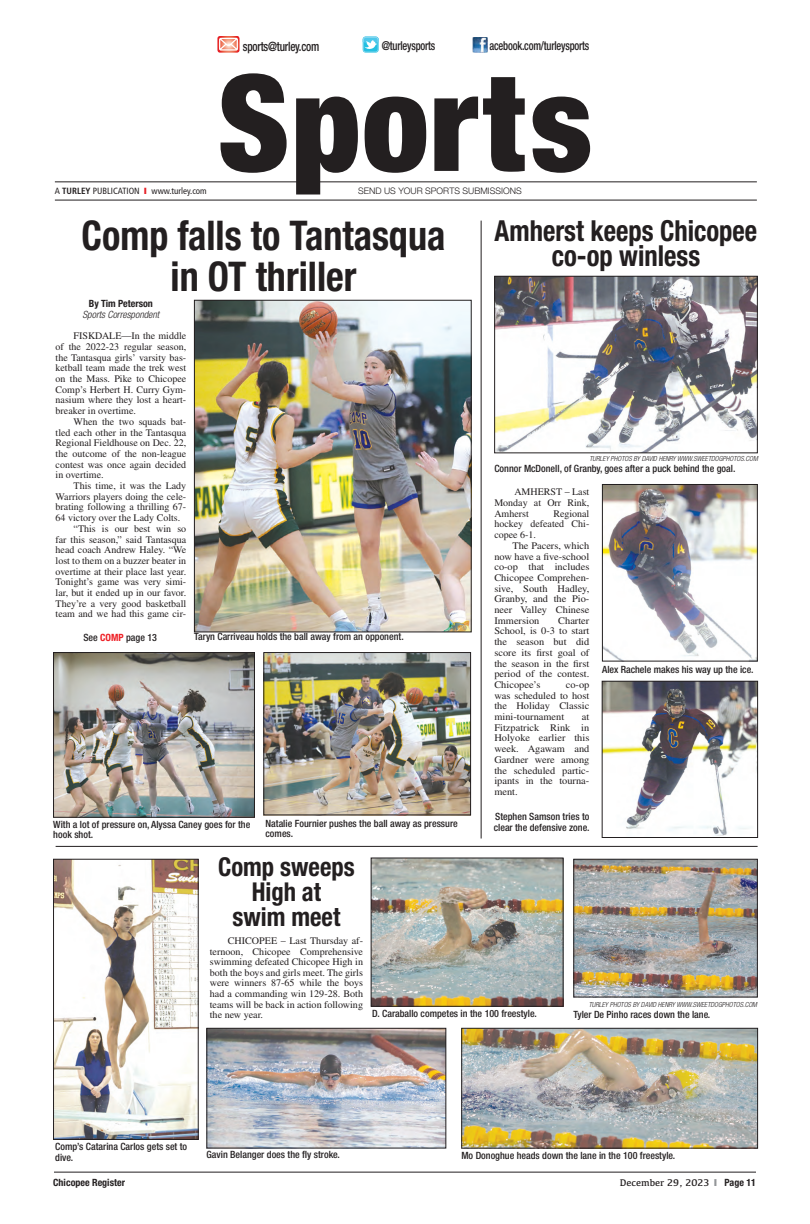
<style>
.page{position:relative;width:810px;height:1224px;background:#fff}
.page>*{position:absolute;margin:0;border:0;box-sizing:border-box;transform-origin:0 0}
.t1{font:900 condensed 134px "Helvetica Neue LT Std";letter-spacing:.01em;color:#231f20}
.CRHelvBoldCond38{font:700 condensed 41px "Helvetica Neue LT Std";color:#231f20;scale:.93 1}
.CRHelvBoldCond30{font:700 condensed 29px/25px "Helvetica Neue LT Std";color:#231f20;text-align:center;scale:.92 1}
.CRHelvBoldCond30-2{font:700 condensed 26px/25px "Helvetica Neue LT Std";color:#231f20;text-align:center;scale:.95 1}
.t2{font:500 condensed 12.9px "Helvetica Neue LT Std";letter-spacing:-.02em;color:#231f20;scale:.86 1}
.t3{font:500 condensed 12.3px "Helvetica Neue LT Std";letter-spacing:-.02em;color:#231f20;scale:.85 1}
.CRBodyTxt_Times{font:10px/10.7px "Times LT Std";color:#231f20;text-align:justify}
.CRCutline{font:500 condensed 10px/10.7px "Helvetica Neue LT Std";color:#231f20}
.CRBodyTxt_Times-2{font:10px/10.7px "Times LT Std";color:#231f20;text-align:justify;scale:1.04 1}
.CRbyline1{font:700 condensed 10px "Helvetica Neue LT Std";color:#231f20}
.t4{font:10px "Kefa";color:#231f20}
.CRbyline2{font:italic 300 condensed 10px "Helvetica Neue LT Std";color:#231f20}
.t5{font:condensed 9px "Frutiger LT Std";color:#231f20}
.t6{font:300 9px "Helvetica Neue LT Std";color:#231f20}
.CRPhotoCredit{font:italic 300 condensed 7px "Helvetica Neue LT Std";color:#231f20}
.s1{font-weight:700}
.s2{color:#e61e25}
.s3{font-weight:700;color:#ee1d23}
.s4{color:#939598}
.s5{font-family:"Helvetica Neue LT Std";font-weight:700;font-stretch:condensed}
</style>
<div class="page">
<hr style="left:54px;top:1172px;width:702px;height:1px;background:#231f20">
<img style="left:472px;top:37px;width:16px;height:15px">
<svg style="left:363px;top:37px;width:16px;height:16px"></svg>
<svg style="left:363px;top:37px;width:16px;height:15px"></svg>
<svg style="left:217px;top:36px;width:23px;height:17px"></svg>
<hr style="left:55px;top:181px;width:702px;height:1px;background:#231f20">
<hr style="left:55px;top:200px;width:702px;height:1px;background:#231f20">
<img style="left:266px;top:654px;width:203px;height:159px">
<div style="left:264px;top:652px;width:207px;height:163px;border:1px solid #231f20"></div>
<img style="left:196px;top:302px;width:273px;height:328px">
<div style="left:194px;top:300px;width:277px;height:332px;border:1px solid #231f20"></div>
<img style="left:55px;top:654px;width:198px;height:162px">
<div style="left:53px;top:652px;width:202px;height:166px;border:1px solid #231f20"></div>
<hr style="left:56px;top:846px;width:702px;height:1px;background:#231f20">
<img style="left:373px;top:860px;width:188px;height:145px">
<div style="left:371px;top:858px;width:192px;height:149px;border:1px solid #231f20"></div>
<img style="left:209px;top:1030px;width:235px;height:116px">
<div style="left:207px;top:1028px;width:239px;height:120px;border:1px solid #231f20"></div>
<img style="left:55px;top:861px;width:141px;height:277px">
<div style="left:53px;top:859px;width:145px;height:281px;border:1px solid #231f20"></div>
<img style="left:496px;top:278px;width:260px;height:173px">
<div style="left:494px;top:276px;width:264px;height:177px;border:1px solid #231f20"></div>
<img style="left:463px;top:1030px;width:293px;height:116px">
<div style="left:461px;top:1028px;width:297px;height:120px;border:1px solid #231f20"></div>
<hr style="left:481px;top:221px;width:1px;height:618px;background:#231f20">
<img style="left:576px;top:861px;width:180px;height:134px">
<div style="left:574px;top:859px;width:184px;height:138px;border:1px solid #231f20"></div>
<img style="left:604px;top:486px;width:152px;height:173px">
<div style="left:602px;top:484px;width:156px;height:177px;border:1px solid #231f20"></div>
<img style="left:604px;top:683px;width:152px;height:153px">
<div style="left:602px;top:681px;width:156px;height:157px;border:1px solid #231f20"></div>
<p class="t2" style="left:243px;top:38px;width:90px">sports@turley.com</p>
<p class="t3" style="left:382px;top:39px;width:65px">@turleysports</p>
<p class="t3" style="left:490px;top:38px;width:119px">acebook.com/turleysports</p>
<p class="t1" style="left:218px;top:41px;width:376px">Sports</p>
<p class="t5" style="left:55px;top:186px;width:153px">A <span class="s1">TURLEY</span> PUBLICATION <span class="s2">❙</span> www.turley.com</p>
<p class="t6" style="left:358px;top:185px;width:165px">SEND US YOUR SPORTS SUBMISSIONS</p>
<p class="CRHelvBoldCond38" style="left:82px;top:210px;width:393px">Comp falls to Tantasqua</p>
<p class="CRHelvBoldCond38" style="left:171px;top:251px;width:201px">in OT thriller</p>
<p class="CRbyline1" style="left:89px;top:298px;width:66px">By Tim Peterson</p>
<p class="CRbyline2" style="left:83px;top:309px;width:78px">Sports Correspondent</p>
<p class="CRBodyTxt_Times" style="left:56px;top:330px;width:132px;text-indent:18px">FISKDALE—In the middle of the 2022-23 regular season, the Tantasqua girls’ varsity bas&shy;ketball team made the trek west on the Mass. Pike to Chicopee Comp’s Herbert H. Curry Gym&shy;nasium where they lost a heart&shy;breaker in overtime.</p>
<p class="CRBodyTxt_Times" style="left:56px;top:416px;width:132px;text-indent:18px">When the two squads bat&shy;tled each other in the Tantasqua Regional Fieldhouse on Dec. 22, the outcome of the non-league contest was once again decided in overtime.</p>
<p class="CRBodyTxt_Times" style="left:56px;top:480px;width:132px;text-indent:18px">This time, it was the Lady Warriors players doing the cele&shy;brating following a thrilling 67- 64 victory over the Lady Colts.</p>
<p class="CRBodyTxt_Times" style="left:56px;top:523px;width:132px;text-indent:18px">“This is our best win so far this season,” said Tantasqua head coach Andrew Haley. “We lost to them on a buzzer beater in overtime at their place last year.<br>Tonight’s game was very simi&shy;lar, but it ended up in our favor.<br>They’re a very good basketball team and we had this game cir-</p>
<p class="CRCutline" style="left:194px;top:631px;width:211px">Taryn Carriveau holds the ball away from an opponent.</p>
<p class="CRHelvBoldCond30" style="left:495px;top:218px;width:287px">Amherst keeps Chicopee co-op winless</p>
<p class="CRPhotoCredit" style="left:590px;top:455px;width:170px">TURLEY PHOTOS BY DAVID HENRY WWW.SWEETDOGPHOTOS.COM</p>
<p class="CRCutline" style="left:494px;top:463px;width:243px">Connor McDonell, of Granby, goes after a puck behind the goal.</p>
<p class="CRBodyTxt_Times" style="left:494px;top:487px;width:97px;text-indent:20px">AMHERST – Last Monday at Orr Rink, Amherst</p>
<p class="CRBodyTxt_Times" style="left:494px;top:508px;width:97px;text-indent:59px">Regional hockey defeated Chi&shy;copee 6-1.</p>
<p class="CRBodyTxt_Times-2" style="left:494px;top:540px;width:93px;text-indent:18px">The Pacers, which now have a five-school co-op that includes Chicopee Comprehen&shy;sive, South Hadley, Granby, and the Pio&shy;neer Valley Chinese Immersion</p>
<p class="CRBodyTxt_Times-2" style="left:494px;top:615px;width:93px;text-indent:64px">Charter School, is 0-3 to start the season but did score its first goal of the season in the first period of the contest.<br>Chicopee’s</p>
<p class="CRCutline" style="left:83px;top:632px;width:75px">See <span class="s3">COMP</span> page 13</p>
<p class="CRCutline" style="left:602px;top:664px;width:153px">Alex Rachele makes his way up the ice.</p>
<p class="CRBodyTxt_Times-2" style="left:494px;top:679px;width:93px;text-indent:71px">co-op was scheduled to host the Holiday Classic mini-tournament</p>
<p class="CRBodyTxt_Times-2" style="left:494px;top:711px;width:93px;text-indent:88px">at Fitzpatrick Rink in Holyoke earlier this week. Agawam and Gardner were among the scheduled partic&shy;ipants in the tourna&shy;ment.</p>
<p class="CRCutline" style="left:494px;top:811px;width:97px">Stephen Samson tries to clear the defensive zone.</p>
<p class="CRCutline" style="left:266px;top:818px;width:194px">Natalie Fournier pushes the ball away as pressure comes.</p>
<p class="CRCutline" style="left:53px;top:819px;width:199px">With a lot of pressure on, Alyssa Caney goes for the hook shot.</p>
<p class="CRHelvBoldCond30-2" style="left:218px;top:854px;width:145px">Comp sweeps<br>High at</p>
<p class="CRHelvBoldCond30-2" style="left:233px;top:904px;width:115px">swim meet</p>
<p class="CRBodyTxt_Times" style="left:210px;top:935px;width:155px;text-indent:18px">CHICOPEE – Last Thursday af&shy;ternoon, Chicopee Comprehensive swimming defeated Chicopee High in both the boys and girls meet. The girls were winners 87-65 while the boys had a commanding win 129-28. Both teams will be back in action following the new year.</p>
<p class="CRPhotoCredit" style="left:589px;top:1001px;width:170px">TURLEY PHOTOS BY DAVID HENRY WWW.SWEETDOGPHOTOS.COM</p>
<p class="CRCutline" style="left:574px;top:1009px;width:138px">Tyler De Pinho races down the lane.</p>
<p class="CRCutline" style="left:372px;top:1008px;width:166px">D. Caraballo competes in the 100 freestyle.</p>
<p class="CRCutline" style="left:55px;top:1141px;width:133px">Comp’s Catarina Carlos gets set to dive.</p>
<p class="CRCutline" style="left:207px;top:1149px;width:135px">Gavin Belanger does the fly stroke.</p>
<p class="CRCutline" style="left:461px;top:1150px;width:215px">Mo Donoghue heads down the lane in the 100 freestyle.</p>
<p class="CRbyline1" style="left:53px;top:1176px;width:73px">Chicopee Register</p>
<p class="t4" style="left:620px;top:1176px;width:138px">December 29, 2023 <span class="s4">❙</span> <span class="s5">Page 11</span></p>
</div>
